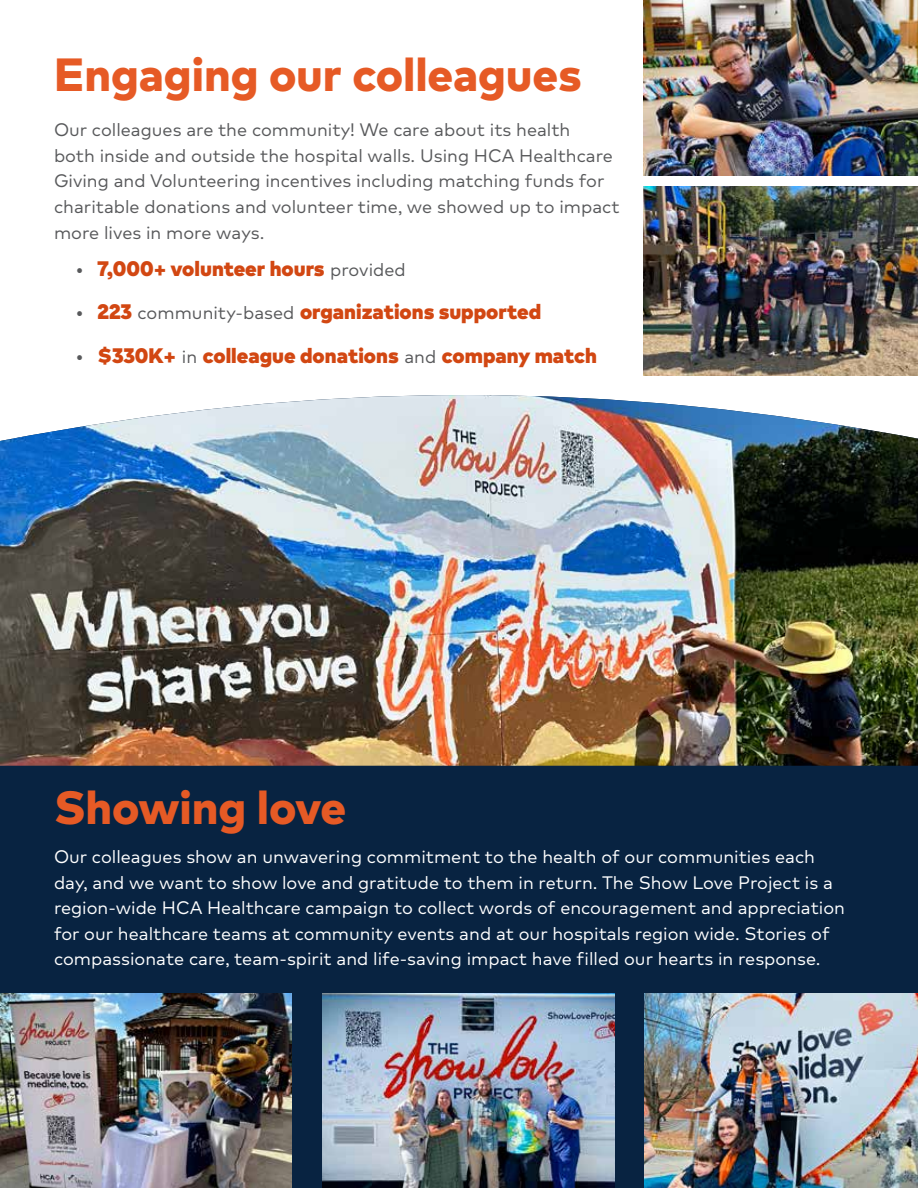
<style>
.page{position:relative;width:918px;height:1188px;background:#fff}
.page>*{position:absolute;margin:0;border:0;box-sizing:border-box;transform-origin:0 0}
.t1{font:800 46.5px "Markfor HCA";letter-spacing:-.005em;color:#e65a25}
.t2{font:900 21px "Markfor HCA";color:#d24712}
.t3{font:18px/25.5px "Markfor HCA";color:#fff}
.t4{font:18px/25.5px "Markfor HCA";color:#58595b}
.s1{font-weight:400;color:#58595b}
.s2{font-weight:400;font-size:18px;color:#58595b}
</style>
<div class="page">
<img style="left:643px;top:187px;width:275px;height:189px">
<img style="left:643px;top:0;width:275px;height:175px">
<div style="left:0;top:766px;width:918px;height:422px;background:#082341"></div>
<img style="left:0;top:395px;width:918px;height:371px">
<img style="left:645px;top:994px;width:273px;height:194px">
<img style="left:322px;top:994px;width:292px;height:194px">
<img style="left:0;top:994px;width:292px;height:194px">
<h3 class="t1" style="left:54px;top:38px;width:529px">Engaging our colleagues</h3>
<p class="t4" style="left:54px;top:116px;width:567px">Our colleagues are the community! We care about its health<br>both inside and outside the hospital walls. Using HCA Healthcare Giving and Volunteering incentives including matching funds for charitable donations and volunteer time, we showed up to impact more lives in more ways.</p>
<p class="t2" style="left:75px;top:252px;width:332px"><span class="s1">•</span> 7,000+ volunteer hours <span class="s2">provided</span></p>
<p class="t2" style="left:75px;top:296px;width:468px"><span class="s1">•</span> 223 <span class="s2">community-based</span> organizations supported</p>
<p class="t2" style="left:75px;top:339px;width:523px"><span class="s1">•</span> $330K+ <span class="s2">in</span> colleague donations <span class="s2">and</span> company match</p>
<h3 class="t1" style="left:54px;top:772px;width:294px">Showing love</h3>
<p class="t3" style="left:54px;top:843px;width:793px">Our colleagues show an unwavering commitment to the health of our communities each day, and we want to show love and gratitude to them in return. The Show Love Project is a region-wide HCA Healthcare campaign to collect words of encouragement and appreciation for our healthcare teams at community events and at our hospitals region wide. Stories of compassionate care, team-spirit and life-saving impact have filled our hearts in response.</p>
</div>
